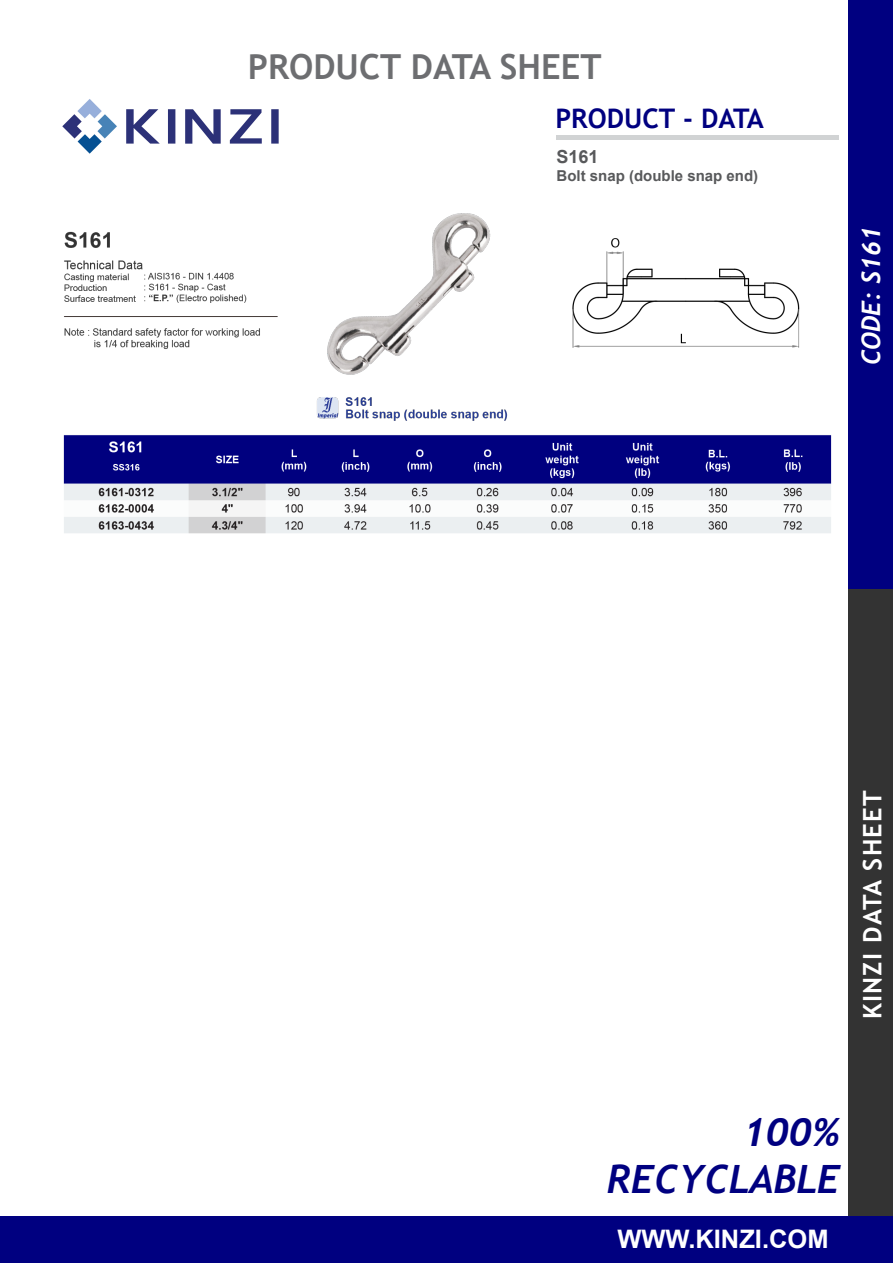
<style>
.page{position:relative;width:893px;height:1263px;background:#fff}
.page>*{position:absolute;margin:0;border:0;box-sizing:border-box;transform-origin:0 0}
.t1{font:italic 700 39px/46.8px "Trebuchet";color:#000080;text-align:right}
.t2{font:700 34.5px "Trebuchet MS";color:#6d6e71}
.t3{font:700 27px "Trebuchet MS";color:#000080}
.t4{font:700 25.5px "Trebuchet MS";letter-spacing:.05em;color:#fff}
.t5{font:700 25.5px "Arial";color:#fff}
.t6{font:italic 700 25.5px "Trebuchet";color:#fff}
.t7{font:700 18px "Arial";color:#58595b}
.t8{font:700 15px "Arial";color:#58595b}
</style>
<div class="page">
<div style="left:849px;top:589px;width:44px;height:627px;background:#333"></div>
<div style="left:849px;top:0;width:44px;height:589px;background:#000080"></div>
<div style="left:0;top:1216px;width:893px;height:47px;background:#000080"></div>
<div style="left:557px;top:135px;width:282px;height:5px;background:#d1d3d4"></div>
<img style="left:63px;top:213px;width:769px;height:321px">
<img style="left:62px;top:99px;width:217px;height:55px">
<h2 class="t2" style="left:248px;top:46px;width:355px">PRODUCT DATA SHEET</h2>
<h3 class="t3" style="left:555px;top:101px;width:210px">PRODUCT - DATA</h3>
<p class="t7" style="left:556px;top:144px;width:44px">S161</p>
<p class="t8" style="left:556px;top:165px;width:203px">Bolt snap (double snap end)</p>
<h3 class="t6" style="left:855px;top:365px;width:141px;rotate:-90deg">CODE: S161</h3>
<h3 class="t4" style="left:856px;top:1019px;width:230px;rotate:-90deg">KINZI DATA SHEET</h3>
<h1 class="t1" style="left:607px;top:1109px;width:235px">100%<br>RECYCLABLE</h1>
<h3 class="t5" style="left:617px;top:1221px;width:213px">WWW.KINZI.COM</h3>
</div>
